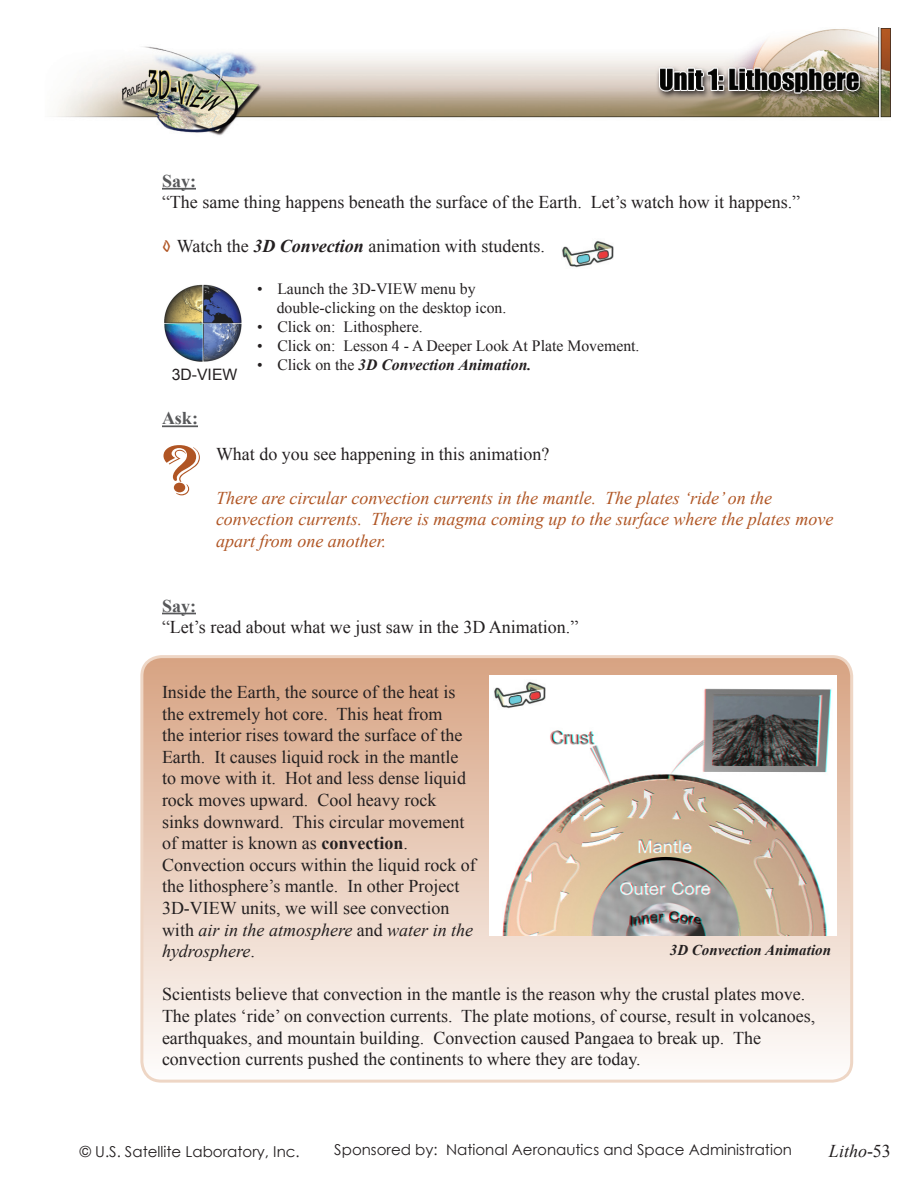
<style>
.page{position:relative;width:918px;height:1188px;background:#fff}
.page>*{position:absolute;margin:0;border:0;box-sizing:border-box;transform-origin:0 0}
.t1{font:76.5px "Algerian";color:#b05524;scale:1.18 1}
.t2{font:18px/21.6px "Times New Roman";color:#231f20}
.Answers{font:italic 18px/21.6px "Times New Roman";color:#b05524}
.t3{font:700 18px "Times New Roman";color:#57585a}
.t4{font:italic 18px "Times New Roman";color:#231f20}
.t5{font:15.75px "Times New Roman";color:#231f20}
.t6{font:italic 700 15.75px "Times New Roman";color:#231f20}
.t7{font:15.75px "Arial";color:#231f20}
.t8{font:15px "Century Gothic";color:#231f20}
.t9{font:italic 700 15px "Times New Roman";color:#231f20}
.s1{font-family:"Andy";font-weight:700;color:#b05524}
.s2{font-weight:700;font-style:italic}
.s3{font-weight:400;font-style:normal}
.s4{font-weight:700}
.s5{font-style:italic}
.s6{font-style:normal}
</style>
<div class="page">
<div style="left:142px;top:657px;width:710px;height:424px;background:linear-gradient(to bottom,#d7a483,#fefcfc);border-radius:20px"></div>
<div style="left:140px;top:655px;width:713px;height:428px;border:3px solid #eed6c5;border-radius:20px"></div>
<img style="left:490px;top:676px;width:347px;height:260px">
<img style="left:164px;top:284px;width:78px;height:78px">
<img style="left:494px;top:680px;width:54px;height:32px">
<img style="left:562px;top:240px;width:52px;height:28px">
<img style="left:53px;top:27px;width:838px;height:109px">
<hr style="left:162px;top:188px;width:34px;height:2px;background:#57585a">
<hr style="left:162px;top:425px;width:36px;height:2px;background:#57585a">
<hr style="left:162px;top:613px;width:34px;height:1px;background:#57585a">
<p class="t3" style="left:162px;top:168px;width:36px">Say:</p>
<p class="t2" style="left:162px;top:191px;width:640px">“The same thing happens beneath the surface of the Earth. Let’s watch how it happens.”</p>
<p class="t2" style="left:162px;top:234px;width:384px"><span class="s1">◊</span> Watch the <span class="s2">3D Convection</span> animation with students.</p>
<p class="t7" style="left:172px;top:364px;width:67px">3D-VIEW</p>
<p class="t5" style="left:257px;top:279px;width:220px">• Launch the 3D-VIEW menu by</p>
<p class="t5" style="left:277px;top:297px;width:231px">double-clicking on the desktop icon.</p>
<p class="t5" style="left:257px;top:316px;width:167px">• Click on: Lithosphere.</p>
<p class="t5" style="left:257px;top:335px;width:384px">• Click on: Lesson 4 - A Deeper Look At Plate Movement.</p>
<p class="t6" style="left:257px;top:354px;width:276px"><span class="s3">• Click on the</span> 3D Convection Animation.</p>
<p class="t3" style="left:162px;top:406px;width:37px">Ask:</p>
<p class="t1" style="left:162px;top:427px;width:35px">?</p>
<p class="t2" style="left:216px;top:443px;width:335px">What do you see happening in this animation?</p>
<p class="Answers" style="left:216px;top:486px;width:619px">There are circular convection currents in the mantle. The plates ‘ride’ on the convection currents. There is magma coming up to the surface where the plates move apart from one another.</p>
<p class="t3" style="left:162px;top:593px;width:36px">Say:</p>
<p class="t2" style="left:162px;top:616px;width:418px">“Let’s read about what we just saw in the 3D Animation.”</p>
<p class="t2" style="left:162px;top:681px;width:315px">Inside the Earth, the source of the heat is the extremely hot core. This heat from<br>the interior rises toward the surface of the Earth. It causes liquid rock in the mantle to move with it. Hot and less dense liquid rock moves upward. Cool heavy rock sinks downward. This circular movement of matter is known as <span class="s4">convection</span>.<br>Convection occurs within the liquid rock of the lithosphere’s mantle. In other Project 3D-VIEW units, we will see convection with <span class="s5">air in the atmosphere</span> and <span class="s5">water in the hydrosphere</span>.</p>
<p class="t2" style="left:162px;top:983px;width:655px">Scientists believe that convection in the mantle is the reason why the crustal plates move.<br>The plates ‘ride’ on convection currents. The plate motions, of course, result in volcanoes, earthquakes, and mountain building. Convection caused Pangaea to break up. The convection currents pushed the continents to where they are today.</p>
<p class="t9" style="left:670px;top:940px;width:163px">3D Convection Animation</p>
<p class="t8" style="left:80px;top:1141px;width:221px">© U.S. Satellite Laboratory, Inc.</p>
<p class="t8" style="left:334px;top:1139px;width:459px">Sponsored by: National Aeronautics and Space Administration</p>
<p class="t4" style="left:829px;top:1138px;width:64px">Litho<span class="s6">-53</span></p>
</div>
